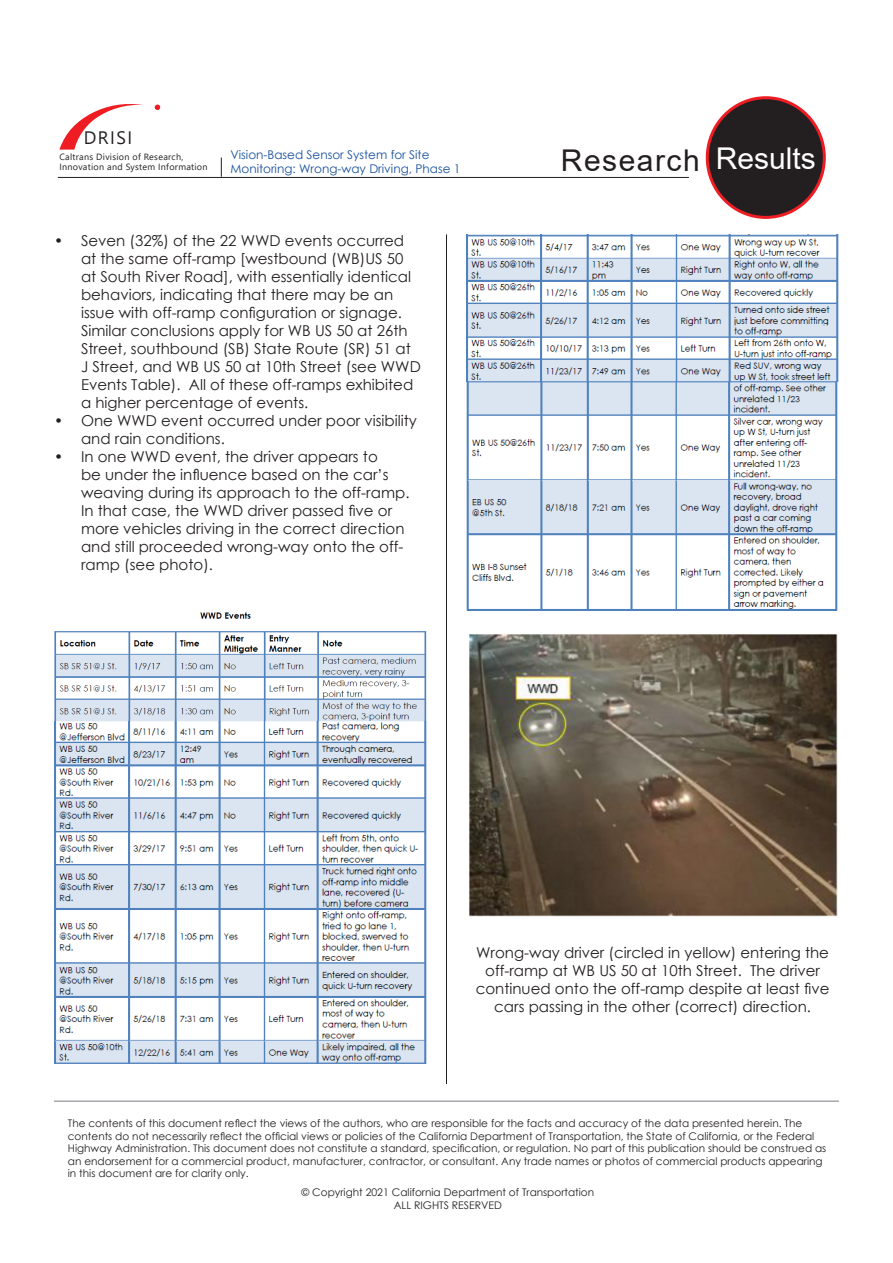
<style>
.page{position:relative;width:893px;height:1263px;background:#fff}
.page>*{position:absolute;margin:0;border:0;box-sizing:border-box;transform-origin:0 0}
.t1{font:30px "Arial";letter-spacing:.05em;color:#231f20}
.t2{font:18px "Segoe UI";letter-spacing:.08em;color:#231f20}
.Body_Copy{font:15px/18px "Century Gothic";color:#231f20}
.t3{font:12px/14.4px "Century Gothic";color:#18509d}
.t4{font:10.5px/12.6px "Century Gothic";color:#231f20;text-align:center}
.t5{font:9px/10.8px "Segoe UI";letter-spacing:.03em;color:#231f20}
.s1{color:#fff}
</style>
<div class="page">
<hr style="left:58px;top:177px;width:631px;height:1px;background:#231f20">
<svg style="left:221px;top:158px;width:1px;height:19px"></svg>
<svg style="left:59px;top:104px;width:84px;height:46px"></svg>
<svg style="left:155px;top:105px;width:5px;height:5px"></svg>
<div style="left:707px;top:98px;width:117px;height:119px;background:#231f20;border-radius:50%"></div>
<div style="left:706px;top:96px;width:120px;height:123px;border:3px solid #ee1d23;border-radius:50%"></div>
<hr style="left:446px;top:234px;width:1px;height:850px;background:#231f20">
<hr style="left:54px;top:1100px;width:785px;height:2px;background:#a8a9ad">
<img style="left:466px;top:235px;width:372px;height:375px">
<img style="left:469px;top:634px;width:369px;height:283px">
<img style="left:55px;top:612px;width:372px;height:451px">
<p class="t2" style="left:84px;top:120px;width:50px">DRISI</p>
<p class="t5" style="left:59px;top:150px;width:150px">Caltrans Division of Research,<br>Innovation and System Information</p>
<h1 class="t1" style="left:561px;top:140px;width:256px">Research <span class="s1">Results</span></h1>
<p class="t3" style="left:230px;top:147px;width:231px">Vision-Based Sensor System for Site<br>Monitoring: Wrong-way Driving, Phase 1</p>
<p class="Body_Copy" style="left:81px;top:231px;width:341px;text-indent:-27px">• Seven (32%) of the 22 WWD events occurred at the same off-ramp [westbound (WB)US 50 at South River Road], with essentially identical behaviors, indicating that there may be an issue with off-ramp configuration or signage.<br>Similar conclusions apply for WB US 50 at 26th Street, southbound (SB) State Route (SR) 51 at J Street, and WB US 50 at 10th Street (see WWD Events Table). All of these off-ramps exhibited a higher percentage of events.</p>
<p class="Body_Copy" style="left:81px;top:411px;width:337px;text-indent:-27px">• One WWD event occurred under poor visibility and rain conditions.</p>
<p class="Body_Copy" style="left:81px;top:447px;width:330px;text-indent:-27px">• In one WWD event, the driver appears to<br>be under the influence based on the car’s weaving during its approach to the off-ramp.<br>In that case, the WWD driver passed five or more vehicles driving in the correct direction and still proceeded wrong-way onto the off&shy;ramp (see photo).</p>
<p class="Body_Copy" style="left:476px;top:944px;width:355px;text-align:center">Wrong-way driver (circled in yellow) entering the off-ramp at WB US 50 at 10th Street. The driver continued onto the off-ramp despite at least five cars passing in the other (correct) direction.</p>
<p class="t4" style="left:68px;top:1117px;width:760px;text-align:left">The contents of this document reflect the views of the authors, who are responsible for the facts and accuracy of the data presented herein. The contents do not necessarily reflect the official views or policies of the California Department of Transportation, the State of California, or the Federal Highway Administration. This document does not constitute a standard, specification, or regulation. No part of this publication should be construed as an endorsement for a commercial product, manufacturer, contractor, or consultant. Any trade names or photos of commercial products appearing in this document are for clarity only.</p>
<p class="t4" style="left:302px;top:1186px;width:294px">© Copyright 2021 California Department of Transportation<br>ALL RIGHTS RESERVED</p>
</div>
